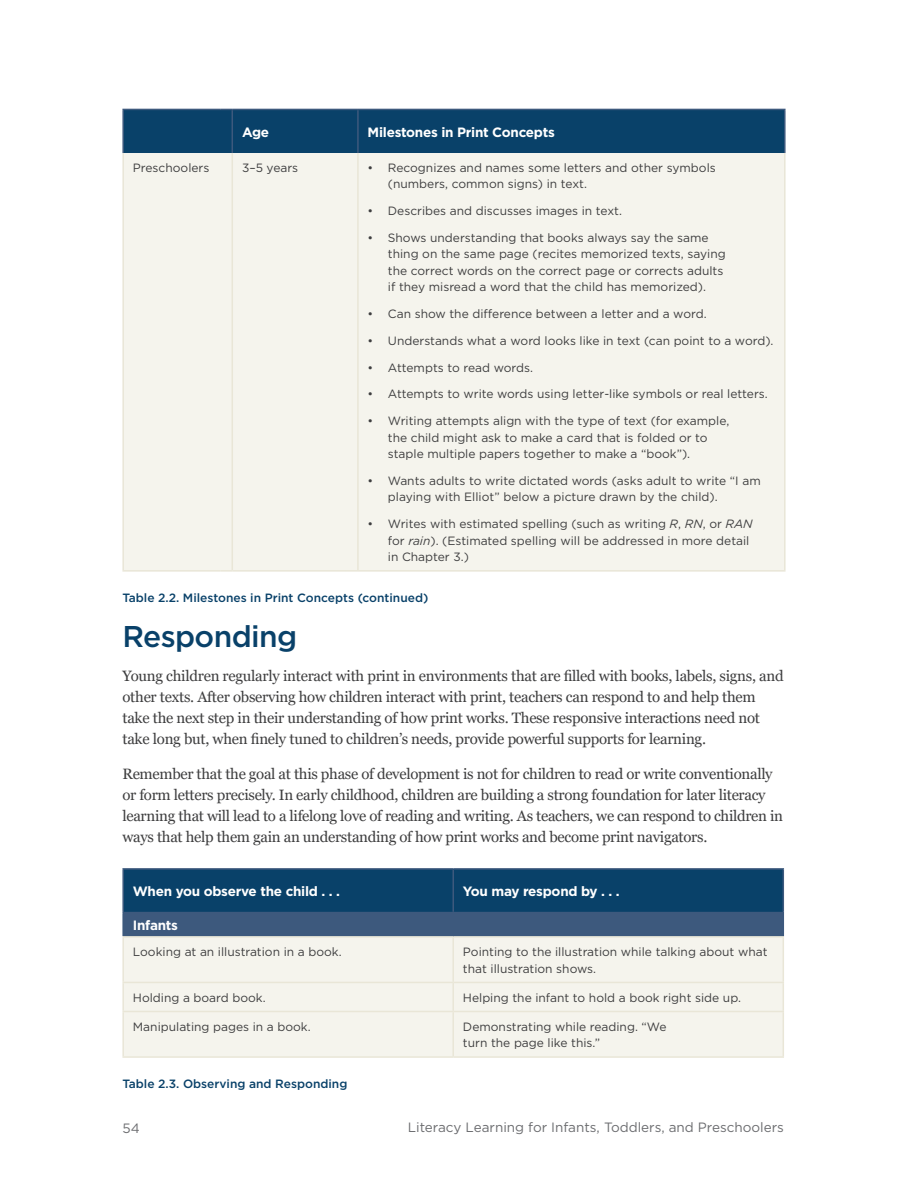
<style>
.page{position:relative;width:920px;height:1201px;background:#fff}
.page>*{position:absolute;margin:0;border:0;box-sizing:border-box;transform-origin:0 0}
.t1{font:500 30px "Gotham";letter-spacing:-.02em;color:#094169}
.body{font:15px/21px "Georgia Pro";letter-spacing:-.02em;color:#3e3e3f}
.Table_ColumnHeader{font:700 13.5px "Gotham";letter-spacing:-.02em;color:#fff}
.t2{font:13.5px "Gotham";color:#6c6d70}
.Table_-_Body{font:12px/16.5px "Gotham";color:#3e3e3f}
.figure_legend{font:500 12px "Gotham";color:#094169}
.s1{font-style:italic}
</style>
<div class="page">
<div style="left:124px;top:153px;width:660px;height:417px;background:#f5f4ed"></div>
<hr style="left:231px;top:153px;width:2px;height:417px;background:#e9e6d7">
<hr style="left:357px;top:153px;width:2px;height:417px;background:#e9e6d7">
<hr style="left:122px;top:109px;width:98px;height:1px;background:#3d597d">
<hr style="left:122px;top:110px;width:2px;height:43px;background:#3d597d">
<div style="left:124px;top:109px;width:660px;height:44px;background:#094169"></div>
<hr style="left:358px;top:109px;width:427px;height:1px;background:#3d597d">
<hr style="left:784px;top:110px;width:1px;height:43px;background:#3d597d">
<hr style="left:122px;top:153px;width:2px;height:417px;background:#e9e6d7">
<hr style="left:784px;top:153px;width:1px;height:417px;background:#e9e6d7">
<hr style="left:122px;top:570px;width:98px;height:1px;background:#e9e6d7">
<svg style="left:220px;top:570px;width:12px;height:1px"></svg>
<hr style="left:232px;top:570px;width:114px;height:1px;background:#e9e6d7">
<svg style="left:346px;top:570px;width:12px;height:1px"></svg>
<hr style="left:358px;top:570px;width:427px;height:1px;background:#e9e6d7">
<div style="left:124px;top:869px;width:658px;height:42px;background:#094169"></div>
<div style="left:123px;top:912px;width:660px;height:24px;background:#3d597d"></div>
<div style="left:124px;top:937px;width:658px;height:119px;background:#f5f4ed"></div>
<hr style="left:452px;top:869px;width:2px;height:42px;background:#3d597d">
<hr style="left:452px;top:937px;width:2px;height:44px;background:#e9e6d7">
<hr style="left:452px;top:983px;width:2px;height:27px;background:#e9e6d7">
<hr style="left:122px;top:1010px;width:331px;height:2px;background:#e9e6d7">
<hr style="left:453px;top:1010px;width:331px;height:2px;background:#e9e6d7">
<hr style="left:452px;top:1012px;width:2px;height:44px;background:#e9e6d7">
<hr style="left:122px;top:868px;width:331px;height:1px;background:#3d597d">
<hr style="left:122px;top:869px;width:2px;height:42px;background:#3d597d">
<hr style="left:453px;top:868px;width:331px;height:1px;background:#3d597d">
<hr style="left:782px;top:869px;width:2px;height:42px;background:#3d597d">
<hr style="left:122px;top:911px;width:331px;height:2px;background:#3d597d">
<hr style="left:122px;top:913px;width:2px;height:23px;background:#3d597d">
<hr style="left:453px;top:911px;width:331px;height:2px;background:#3d597d">
<hr style="left:782px;top:913px;width:2px;height:23px;background:#3d597d">
<hr style="left:122px;top:936px;width:331px;height:1px;background:#e9e6d7">
<hr style="left:122px;top:937px;width:2px;height:44px;background:#e9e6d7">
<hr style="left:453px;top:936px;width:331px;height:1px;background:#e9e6d7">
<hr style="left:782px;top:937px;width:2px;height:44px;background:#e9e6d7">
<hr style="left:122px;top:981px;width:331px;height:2px;background:#e9e6d7">
<hr style="left:122px;top:983px;width:2px;height:27px;background:#e9e6d7">
<hr style="left:453px;top:981px;width:331px;height:2px;background:#e9e6d7">
<hr style="left:782px;top:983px;width:2px;height:27px;background:#e9e6d7">
<hr style="left:122px;top:1012px;width:2px;height:44px;background:#e9e6d7">
<hr style="left:782px;top:1012px;width:2px;height:44px;background:#e9e6d7">
<hr style="left:122px;top:1056px;width:331px;height:1px;background:#e9e6d7">
<hr style="left:453px;top:1056px;width:331px;height:1px;background:#e9e6d7">
<p class="Table_ColumnHeader" style="left:242px;top:123px;width:29px">Age</p>
<p class="Table_ColumnHeader" style="left:368px;top:123px;width:189px">Milestones in Print Concepts</p>
<p class="Table_-_Body" style="left:133px;top:159px;width:78px">Preschoolers</p>
<p class="Table_-_Body" style="left:242px;top:159px;width:58px">3–5 years</p>
<p class="Table_-_Body" style="left:388px;top:159px;width:329px;text-indent:-20px">• Recognizes and names some letters and other symbols (numbers, common signs) in text.</p>
<p class="Table_-_Body" style="left:368px;top:202px;width:256px">• Describes and discusses images in text.</p>
<p class="Table_-_Body" style="left:388px;top:229px;width:339px;text-indent:-20px">• Shows understanding that books always say the same thing on the same page (recites memorized texts, saying the correct words on the correct page or corrects adults if they misread a word that the child has memorized).</p>
<p class="Table_-_Body" style="left:368px;top:305px;width:340px">• Can show the difference between a letter and a word.</p>
<p class="Table_-_Body" style="left:368px;top:332px;width:407px">• Understands what a word looks like in text (can point to a word).</p>
<p class="Table_-_Body" style="left:368px;top:359px;width:167px">• Attempts to read words.</p>
<p class="Table_-_Body" style="left:368px;top:385px;width:402px">• Attempts to write words using letter‑like symbols or real letters.</p>
<p class="Table_-_Body" style="left:388px;top:412px;width:343px;text-indent:-20px">• Writing attempts align with the type of text (for example, the child might ask to make a card that is folded or to staple multiple papers together to make a “book”).</p>
<p class="Table_-_Body" style="left:388px;top:472px;width:374px;text-indent:-20px">• Wants adults to write dictated words (asks adult to write “I am playing with Elliot” below a picture drawn by the child).</p>
<p class="Table_-_Body" style="left:388px;top:515px;width:366px;text-indent:-20px">• Writes with estimated spelling (such as writing <span class="s1">R</span>, <span class="s1">RN</span>, or <span class="s1">RAN </span>for <span class="s1">rain</span>). (Estimated spelling will be addressed in more detail in Chapter 3.)</p>
<p class="figure_legend" style="left:122px;top:589px;width:307px">Table 2.2. Milestones in Print Concepts (continued)</p>
<h2 class="t1" style="left:122px;top:616px;width:176px">Responding</h2>
<p class="body" style="left:122px;top:666px;width:663px">Young children regularly interact with print in environments that are filled with books, labels, signs, and other texts. After observing how children interact with print, teachers can respond to and help them take the next step in their understanding of how print works. These responsive interactions need not take long but, when finely tuned to children’s needs, provide powerful supports for learning.</p>
<p class="body" style="left:122px;top:763px;width:662px">Remember that the goal at this phase of development is not for children to read or write conventionally or form letters precisely. In early childhood, children are building a strong foundation for later literacy learning that will lead to a lifelong love of reading and writing. As teachers, we can respond to children in ways that help them gain an understanding of how print works and become print navigators.</p>
<p class="Table_ColumnHeader" style="left:133px;top:882px;width:209px">When you observe the child . . .</p>
<p class="Table_ColumnHeader" style="left:463px;top:882px;width:158px">You may respond by . . .</p>
<p class="Table_ColumnHeader" style="left:133px;top:916px;width:47px">Infants</p>
<p class="Table_-_Body" style="left:133px;top:943px;width:210px">Looking at an illustration in a book.</p>
<p class="Table_-_Body" style="left:463px;top:943px;width:306px">Pointing to the illustration while talking about what that illustration shows.</p>
<p class="Table_-_Body" style="left:133px;top:989px;width:134px">Holding a board book.</p>
<p class="Table_-_Body" style="left:463px;top:989px;width:280px">Helping the infant to hold a book right side up.</p>
<p class="Table_-_Body" style="left:133px;top:1018px;width:179px">Manipulating pages in a book.</p>
<p class="Table_-_Body" style="left:463px;top:1018px;width:205px">Demonstrating while reading. “We turn the page like this.”</p>
<p class="figure_legend" style="left:122px;top:1075px;width:226px">Table 2.3. Observing and Responding</p>
<p class="t2" style="left:122px;top:1119px;width:19px">54</p>
<p class="t2" style="left:408px;top:1118px;width:378px">Literacy Learning for Infants, Toddlers, and Preschoolers</p>
</div>
